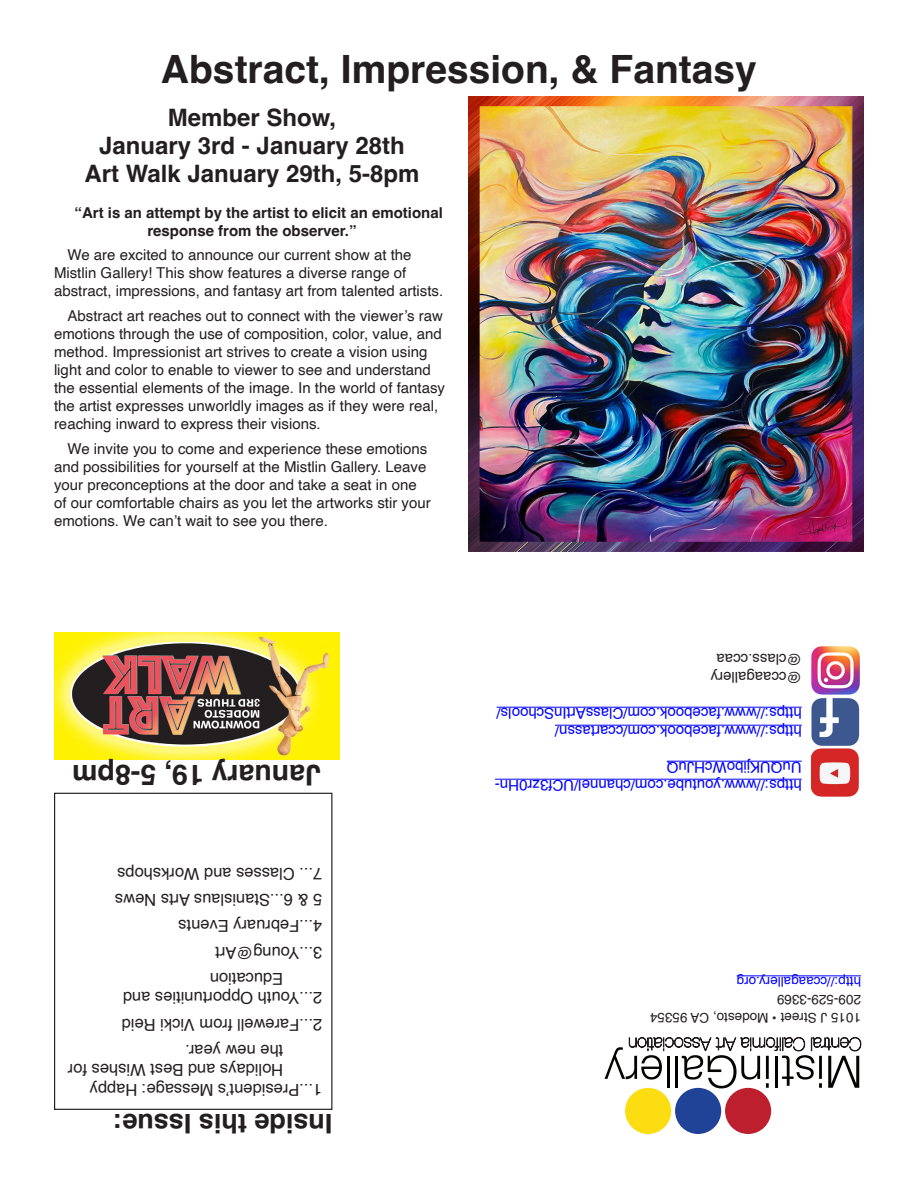
<style>
.page{position:relative;width:918px;height:1188px;background:#fff}
.page>*{position:absolute;margin:0;border:0;box-sizing:border-box;transform-origin:0 0}
.Headline{font:700 39px "Helvetica";color:#231f20}
.Headline-2{font:700 28.5px "Helvetica";color:#231f20}
.Headline-3{font:700 27px "Helvetica";color:#231f20}
.Subhead_13{font:700 24px "Helvetica";color:#231f20}
.Body_text{font:16.5px/19.5px "Helvetica";color:#231f20}
.Body_text-2{font:15px/18px "Helvetica";color:#231f20}
.Body_text-3{font:15px/18px "Helvetica";color:#00f}
.Body_text-4{font:700 15px/18px "Helvetica";color:#231f20}
.Body_text-5{font:13.5px "Helvetica";color:#231f20}
.Body_text-6{font:13.5px "Helvetica";color:#00f}
</style>
<div class="page">
<img style="left:468px;top:96px;width:396px;height:456px">
<hr style="left:737px;top:976px;width:124px;height:1px;background:#00f">
<hr style="left:495px;top:779px;width:307px;height:1px;background:#00f">
<hr style="left:667px;top:761px;width:135px;height:1px;background:#00f">
<hr style="left:555px;top:725px;width:247px;height:1px;background:#00f">
<hr style="left:497px;top:707px;width:305px;height:1px;background:#00f">
<div style="left:725px;top:1088px;width:46px;height:46px;background:#be1f2e;border-radius:50%"></div>
<div style="left:675px;top:1088px;width:46px;height:46px;background:#204397;border-radius:50%"></div>
<div style="left:625px;top:1088px;width:46px;height:46px;background:#fbdd11;border-radius:50%"></div>
<svg style="left:605px;top:1038px;width:256px;height:50px"></svg>
<img style="left:811px;top:646px;width:49px;height:151px">
<img style="left:54px;top:633px;width:285px;height:126px">
<div style="left:54px;top:793px;width:278px;height:317px;border:1px solid #231f20"></div>
<p class="Headline" style="left:161px;top:46px;width:597px">Abstract, Impression, &amp; Fantasy</p>
<p class="Subhead_13" style="left:168px;top:103px;width:170px">Member Show,</p>
<p class="Subhead_13" style="left:99px;top:131px;width:307px">January 3rd - January 28th</p>
<p class="Subhead_13" style="left:84px;top:158px;width:337px">Art Walk January 29th, 5-8pm</p>
<p class="Body_text-4" style="left:147px;top:205px;width:297px;text-indent:-73px">“Art is an attempt by the artist to elicit an emotional response from the observer.”</p>
<p class="Body_text-2" style="left:54px;top:246px;width:391px;text-indent:14px">We are excited to announce our current show at the<br>Mistlin Gallery! This show features a diverse range of abstract, impressions, and fantasy art from talented artists.</p>
<p class="Body_text-2" style="left:54px;top:307px;width:393px;text-indent:14px">Abstract art reaches out to connect with the viewer’s raw emotions through the use of composition, color, value, and method. Impressionist art strives to create a vision using light and color to enable to viewer to see and understand the essential elements of the image. In the world of fantasy the artist expresses unworldly images as if they were real, reaching inward to express their visions.</p>
<p class="Body_text-2" style="left:54px;top:440px;width:378px;text-indent:14px">We invite you to come and experience these emotions and possibilities for yourself at the Mistlin Gallery. Leave your preconceptions at the door and take a seat in one of our comfortable chairs as you let the artworks stir your emotions. We can’t wait to see you there.</p>
<p class="Headline-2" style="left:321px;top:792px;width:250px;rotate:-180deg">January 19, 5-8pm</p>
<p class="Body_text" style="left:322px;top:883px;width:207px;rotate:-180deg">7... Classes and Workshops</p>
<p class="Body_text" style="left:322px;top:909px;width:209px;rotate:-180deg">5 &amp; 6...Stanislaus Arts News</p>
<p class="Body_text" style="left:322px;top:935px;width:145px;rotate:-180deg">4...February Events</p>
<p class="Body_text" style="left:322px;top:962px;width:108px;rotate:-180deg">3...Young@Art</p>
<p class="Body_text" style="left:283px;top:1007px;width:162px;text-indent:-39px;rotate:-180deg">2...Youth Opportunities and<br>Education</p>
<p class="Body_text" style="left:322px;top:1034px;width:202px;rotate:-180deg">2...Farewell from Vicki Reid</p>
<p class="Body_text" style="left:283px;top:1099px;width:217px;text-indent:-39px;rotate:-180deg">1...President’s Message: Happy<br>Holidays and Best Wishes for the new year.</p>
<p class="Headline-3" style="left:332px;top:1140px;width:221px;rotate:-180deg">Inside this Issue:</p>
<p class="Body_text-2" style="left:802px;top:668px;width:87px;rotate:-180deg">@class.ccaa</p>
<p class="Body_text-2" style="left:802px;top:686px;width:93px;rotate:-180deg">@ccaagallery</p>
<p class="Body_text-3" style="left:802px;top:722px;width:307px;rotate:-180deg">https://www.facebook.com/ClassArtInSchools/</p>
<p class="Body_text-3" style="left:802px;top:740px;width:248px;rotate:-180deg">https://www.facebook.com/ccartassn/</p>
<p class="Body_text-3" style="left:802px;top:794px;width:308px;rotate:-180deg">https://www.youtube.com/channel/UCf3zr0Hn-<br>UuQUKjiboWcHJuQ</p>
<p class="Body_text-6" style="left:861px;top:992px;width:126px;rotate:-180deg">http://ccaagallery.org</p>
<p class="Body_text-5" style="left:861px;top:1010px;width:86px;rotate:-180deg">209-529-3369</p>
<p class="Body_text-5" style="left:861px;top:1028px;width:213px;rotate:-180deg">1015 J Street • Modesto, CA 95354</p>
</div>
